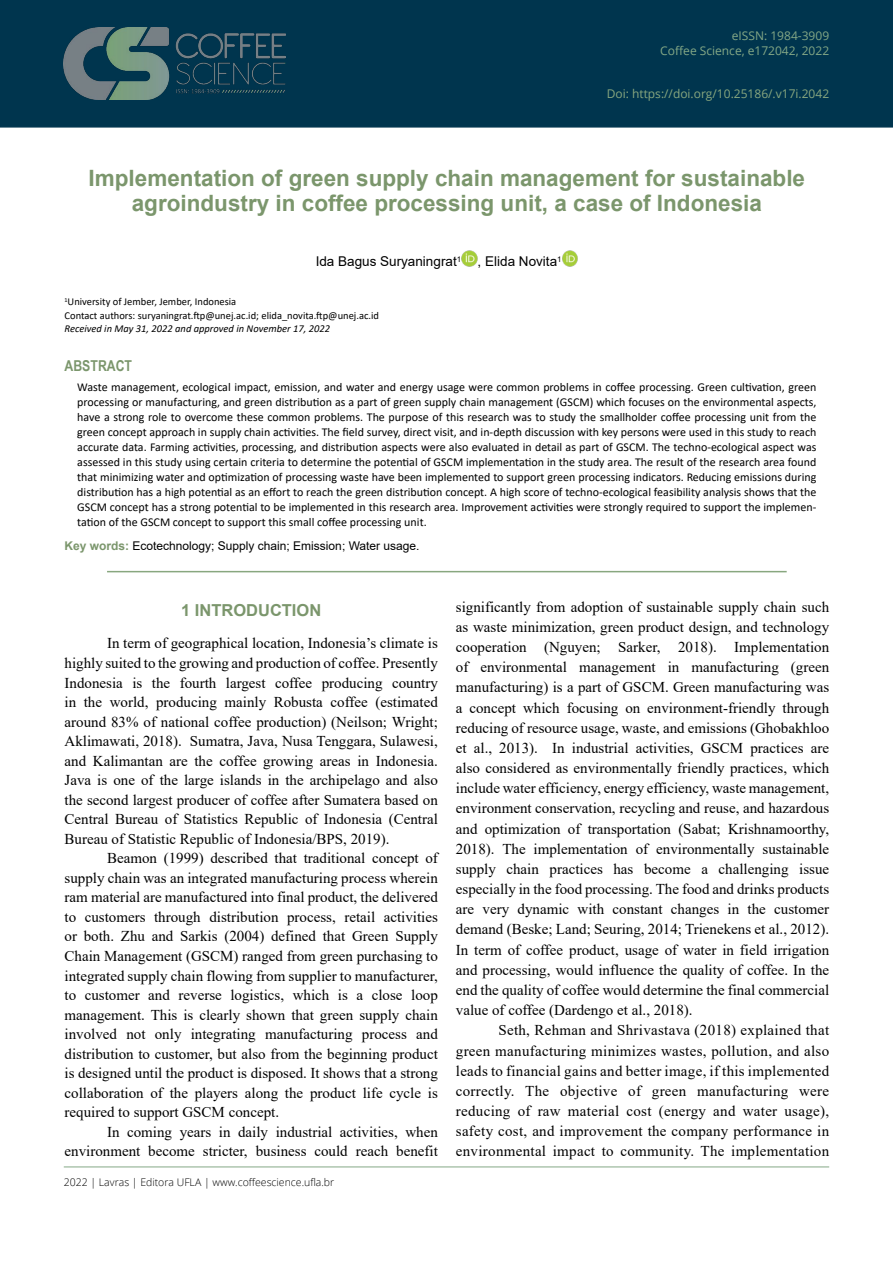
<style>
.page{position:relative;width:893px;height:1263px;background:#fff}
.page>*{position:absolute;margin:0;border:0;box-sizing:border-box;transform-origin:0 0}
.t1{font:700 22.5px/24px "Arial";color:#7b966c;text-align:center}
.t2{font:700 16.5px "Arial";color:#7b966c}
.t3{font:15px/20.1px "Times New Roman";color:#000;text-align:justify}
.t4{font:700 15px "Arial Narrow";color:#7b966c}
.t5{font:13.5px "Arial";color:#000}
.t6{font:12px/15px "Calibri";color:#000;text-align:justify}
.t7{font:12px "Arial";color:#000}
.t8{font:12px/15px "Open Sans";color:#84a886;text-align:right}
.t9{font:12px "Open Sans";color:#88a77f}
.t10{font:10.5px/13.5px "Calibri";color:#000}
.t11{font:300 10.5px "Open Sans";color:#000}
.t12{font:italic 10.5px "Calibri";color:#000}
.s1{font-weight:700;color:#7b966c}
</style>
<div class="page">
<div style="left:0;top:0;width:893px;height:128px;background:#00354e"></div>
<img style="left:64px;top:28px;width:222px;height:72px">
<hr style="left:64px;top:1166px;width:765px;height:1px;background:#84a886">
<hr style="left:107px;top:571px;width:680px;height:1px;background:#88a77f">
<img style="left:461px;top:250px;width:17px;height:16px">
<img style="left:562px;top:250px;width:16px;height:16px">
<p class="t8" style="left:660px;top:28px;width:170px">eISSN: 1984-3909<br>Coffee Science, e172042, 2022</p>
<p class="t9" style="left:607px;top:86px;width:224px">Doi: https://doi.org/10.25186/.v17i.2042</p>
<h1 class="t1" style="left:89px;top:167px;width:718px">Implementation of green supply chain management for sustainable agroindustry in coffee processing unit, a case of Indonesia</h1>
<p class="t5" style="left:316px;top:252px;width:247px">Ida Bagus Suryaningrat<sup>1</sup> , Elida Novita<sup>1</sup></p>
<p class="t10" style="left:65px;top:295px;width:316px"><sup>1</sup>University of Jember, Jember, Indonesia<br>Contact authors: suryaningrat.ftp@unej.ac.id; elida_novita.ftp@unej.ac.id</p>
<p class="t12" style="left:65px;top:321px;width:267px">Received in May 31, 2022 and approved in November 17, 2022</p>
<p class="t4" style="left:65px;top:355px;width:69px">ABSTRACT</p>
<p class="t6" style="left:77px;top:379px;width:741px">Waste management, ecological impact, emission, and water and energy usage were common problems in coffee processing. Green cultivation, green processing or manufacturing, and green distribution as a part of green supply chain management (GSCM) which focuses on the environmental aspects, have a strong role to overcome these common problems. The purpose of this research was to study the smallholder coffee processing unit from the green concept approach in supply chain activities. The field survey, direct visit, and in-depth discussion with key persons were used in this study to reach accurate data. Farming activities, processing, and distribution aspects were also evaluated in detail as part of GSCM. The techno-ecological aspect was assessed in this study using certain criteria to determine the potential of GSCM implementation in the study area. The result of the research area found that minimizing water and optimization of processing waste have been implemented to support green processing indicators. Reducing emissions during distribution has a high potential as an effort to reach the green distribution concept. A high score of techno-ecological feasibility analysis shows that the GSCM concept has a strong potential to be implemented in this research area. Improvement activities were strongly required to support the implemen&shy;tation of the GSCM concept to support this small coffee processing unit.</p>
<p class="t7" style="left:65px;top:537px;width:357px"><span class="s1">Key words:</span> Ecotechnology; Supply chain; Emission; Water usage.</p>
<p class="t2" style="left:181px;top:599px;width:142px">1 INTRODUCTION</p>
<p class="t3" style="left:65px;top:633px;width:375px;line-height:19.5px;text-indent:43px">In term of geographical location, Indonesia’s climate is highly suited to the growing and production of coffee. Presently Indonesia is the fourth largest coffee producing country in the world, producing mainly Robusta coffee (estimated around 83% of national coffee production) (Neilson; Wright; Aklimawati, 2018). Sumatra, Java, Nusa Tenggara, Sulawesi, and Kalimantan are the coffee growing areas in Indonesia.<br>Java is one of the large islands in the archipelago and also the second largest producer of coffee after Sumatera based on Central Bureau of Statistics Republic of Indonesia (Central Bureau of Statistic Republic of Indonesia/BPS, 2019).</p>
<p class="t3" style="left:65px;top:848px;width:375px;line-height:19.5px;text-indent:43px">Beamon (1999) described that traditional concept of supply chain was an integrated manufacturing process wherein ram material are manufactured into final product, the delivered to customers through distribution process, retail activities or both. Zhu and Sarkis (2004) defined that Green Supply Chain Management (GSCM) ranged from green purchasing to integrated supply chain flowing from supplier to manufacturer, to customer and reverse logistics, which is a close loop management. This is clearly shown that green supply chain involved not only integrating manufacturing process and distribution to customer, but also from the beginning product is designed until the product is disposed. It shows that a strong collaboration of the players along the product life cycle is required to support GSCM concept.</p>
<p class="t3" style="left:65px;top:1121px;width:375px;line-height:19.5px;text-align:right">In coming years in daily industrial activities, when environment become stricter, business could reach benefit</p>
<p class="t11" style="left:64px;top:1175px;width:272px">2022 | Lavras | Editora UFLA | www.coffeescience.ufla.br</p>
<p class="t3" style="left:456px;top:596px;width:375px">significantly from adoption of sustainable supply chain such as waste minimization, green product design, and technology cooperation (Nguyen; Sarker, 2018). Implementation of environmental management in manufacturing (green manufacturing) is a part of GSCM. Green manufacturing was a concept which focusing on environment-friendly through reducing of resource usage, waste, and emissions (Ghobakhloo et al., 2013). In industrial activities, GSCM practices are also considered as environmentally friendly practices, which include water efficiency, energy efficiency, waste management, environment conservation, recycling and reuse, and hazardous and optimization of transportation (Sabat; Krishnamoorthy, 2018). The implementation of environmentally sustainable supply chain practices has become a challenging issue especially in the food processing. The food and drinks products are very dynamic with constant changes in the customer demand (Beske; Land; Seuring, 2014; Trienekens et al., 2012).<br>In term of coffee product, usage of water in field irrigation and processing, would influence the quality of coffee. In the end the quality of coffee would determine the final commercial value of coffee (Dardengo et al., 2018).</p>
<p class="t3" style="left:456px;top:1020px;width:375px;text-indent:43px">Seth, Rehman and Shrivastava (2018) explained that green manufacturing minimizes wastes, pollution, and also leads to financial gains and better image, if this implemented correctly. The objective of green manufacturing were reducing of raw material cost (energy and water usage), safety cost, and improvement the company performance in environmental impact to community. The implementation</p>
</div>
